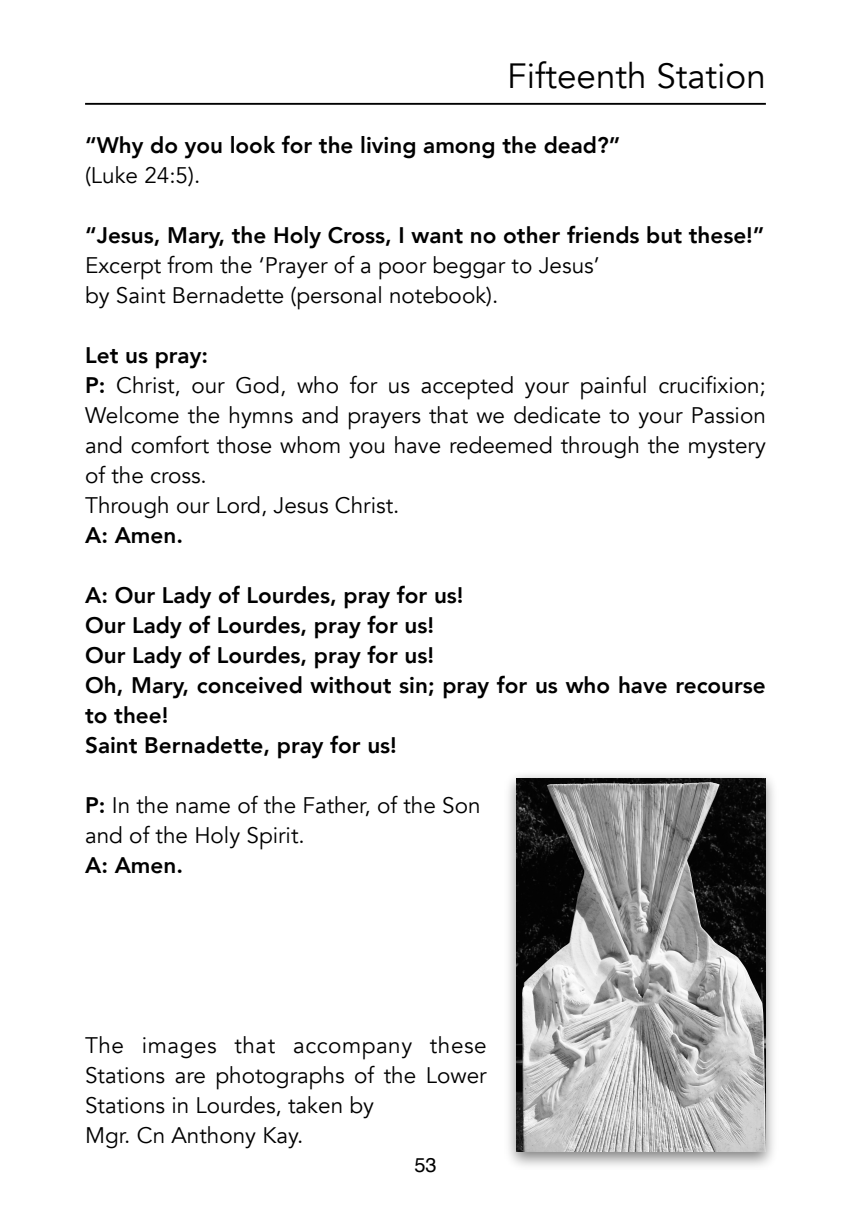
<style>
.page{position:relative;width:851px;height:1205px;background:#fff}
.page>*{position:absolute;margin:0;border:0;box-sizing:border-box;transform-origin:0 0}
.t1{font:35px "Avenir";color:#000}
.t2{font:22.5px/30px "Avenir";color:#000}
.t3{font:800 22.5px/30px "Avenir";color:#000}
.t4{font:20px "Helvetica";color:#000}
.s1{font-weight:800}
</style>
<div class="page">
<img style="left:508px;top:774px;width:266px;height:392px">
<img style="left:516px;top:778px;width:249px;height:373px">
<hr style="left:85px;top:103px;width:680px;height:2px;background:#000">
<h1 class="t1" style="left:507px;top:53px;width:260px">Fifteenth Station</h1>
<p class="t3" style="left:85px;top:130px;width:537px">“Why do you look for the living among the dead?”</p>
<p class="t2" style="left:85px;top:160px;width:117px">(Luke 24:5).</p>
<p class="t3" style="left:85px;top:220px;width:681px">“Jesus, Mary, the Holy Cross, I want no other friends but these!”</p>
<p class="t2" style="left:85px;top:250px;width:516px">Excerpt from the ‘Prayer of a poor beggar to Jesus’ by Saint Bernadette (personal notebook).</p>
<p class="t2" style="left:85px;top:340px;width:682px"><span class="s1">Let us pray:<br>P:</span> Christ, our God, who for us accepted your painful crucifixion; Welcome the hymns and prayers that we dedicate to your Passion and comfort those whom you have redeemed through the mystery of the cross.<br>Through our Lord, Jesus Christ.</p>
<p class="t3" style="left:85px;top:520px;width:99px">A: Amen.</p>
<p class="t3" style="left:85px;top:580px;width:682px">A: Our Lady of Lourdes, pray for us!<br>Our Lady of Lourdes, pray for us!<br>Our Lady of Lourdes, pray for us!<br>Oh, Mary, conceived without sin; pray for us who have recourse to thee!<br>Saint Bernadette, pray for us!</p>
<p class="t2" style="left:85px;top:790px;width:397px"><span class="s1">P:</span> In the name of the Father, of the Son and of the Holy Spirit.</p>
<p class="t3" style="left:85px;top:850px;width:99px">A: Amen.</p>
<p class="t2" style="left:85px;top:1030px;width:403px">The images that accompany these<br>Stations are photographs of the Lower<br>Stations in Lourdes, taken by<br>Mgr. Cn Anthony Kay.</p>
<p class="t4" style="left:414px;top:1156px;width:24px">53</p>
</div>
